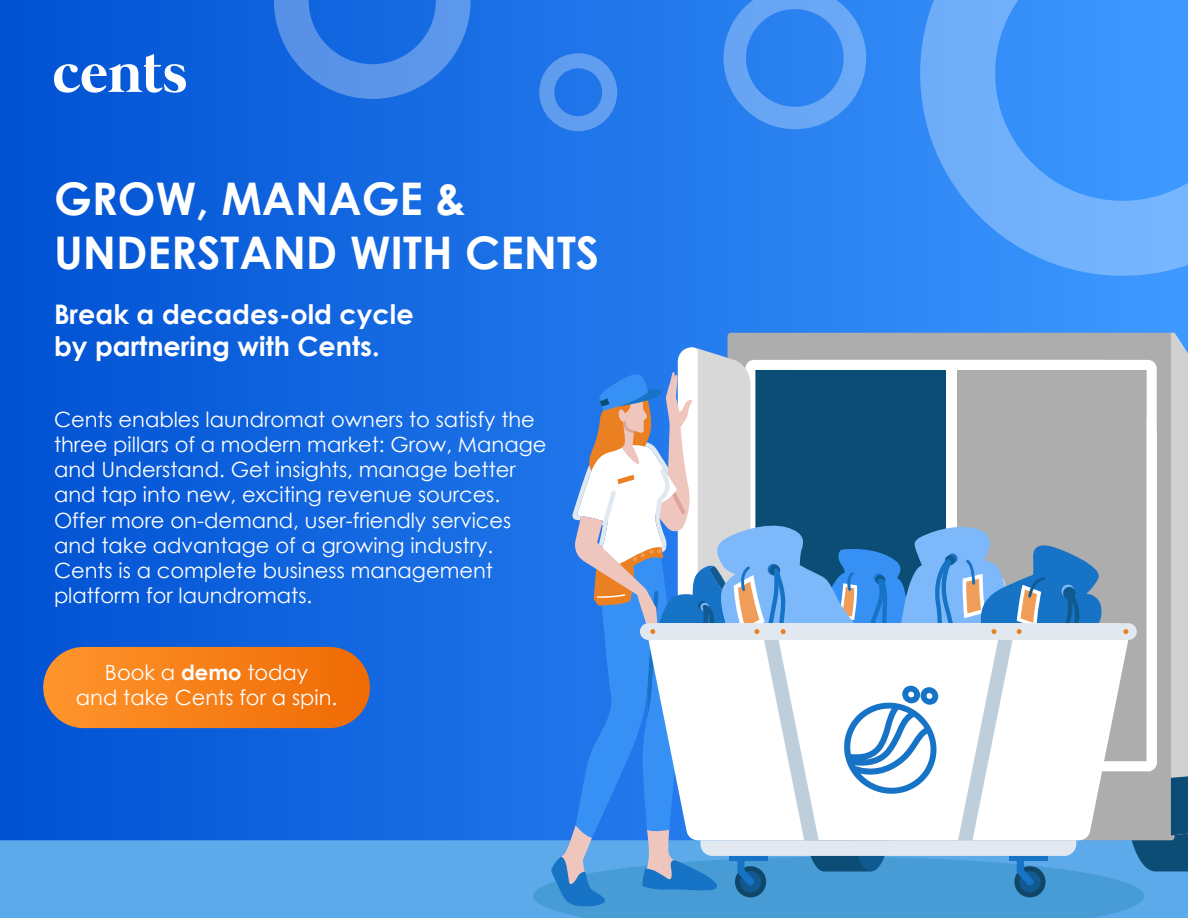
<style>
.page{position:relative;width:1188px;height:918px;background:#fff}
.page>*{position:absolute;margin:0;border:0;box-sizing:border-box;transform-origin:0 0}
.t1{font:700 45px/54px "Century Gothic";color:#fff}
.t2{font:700 27px/32.4px "Century Gothic";color:#fff}
.t3{font:21px/25.2px "Century Gothic";color:#fff}
.s1{font-weight:700}
</style>
<div class="page">
<div style="left:0;top:1px;width:1188px;height:917px;background:linear-gradient(to right,#0051d2,#3e99ff)"></div>
<div style="left:0;top:840px;width:533px;height:78px;background:#5caaea"></div>
<svg style="left:533px;top:333px;width:655px;height:585px"></svg>
<svg style="left:54px;top:54px;width:132px;height:39px"></svg>
<svg style="left:920px;top:0;width:268px;height:276px;background:#4f9efb"></svg>
<div style="left:539px;top:53px;width:78px;height:78px;border:15px solid #fff;border-radius:50%"></div>
<svg style="left:724px;top:0;width:142px;height:129px;background:#4490f2"></svg>
<svg style="left:274px;top:0;width:197px;height:99px;background:#337ce4"></svg>
<div style="left:43px;top:647px;width:327px;height:81px;background:linear-gradient(to right,#fe952e,#ef6a05);border-radius:41px"></div>
<h1 class="t1" style="left:54px;top:170px;width:547px">GROW, MANAGE &amp;<br>UNDERSTAND WITH CENTS</h1>
<p class="t2" style="left:54px;top:297px;width:361px">Break a decades-old cycle by partnering with Cents.</p>
<p class="t3" style="left:54px;top:406px;width:494px">Cents enables laundromat owners to satisfy the three pillars of a modern market: Grow, Manage and Understand. Get insights, manage better and tap into new, exciting revenue sources.<br>Offer more on-demand, user-friendly services and take advantage of a growing industry.<br>Cents is a complete business management platform for laundromats.</p>
<p class="t3" style="left:76px;top:660px;width:263px;text-align:center">Book a <span class="s1">demo</span> today<br>and take Cents for a spin.</p>
</div>
